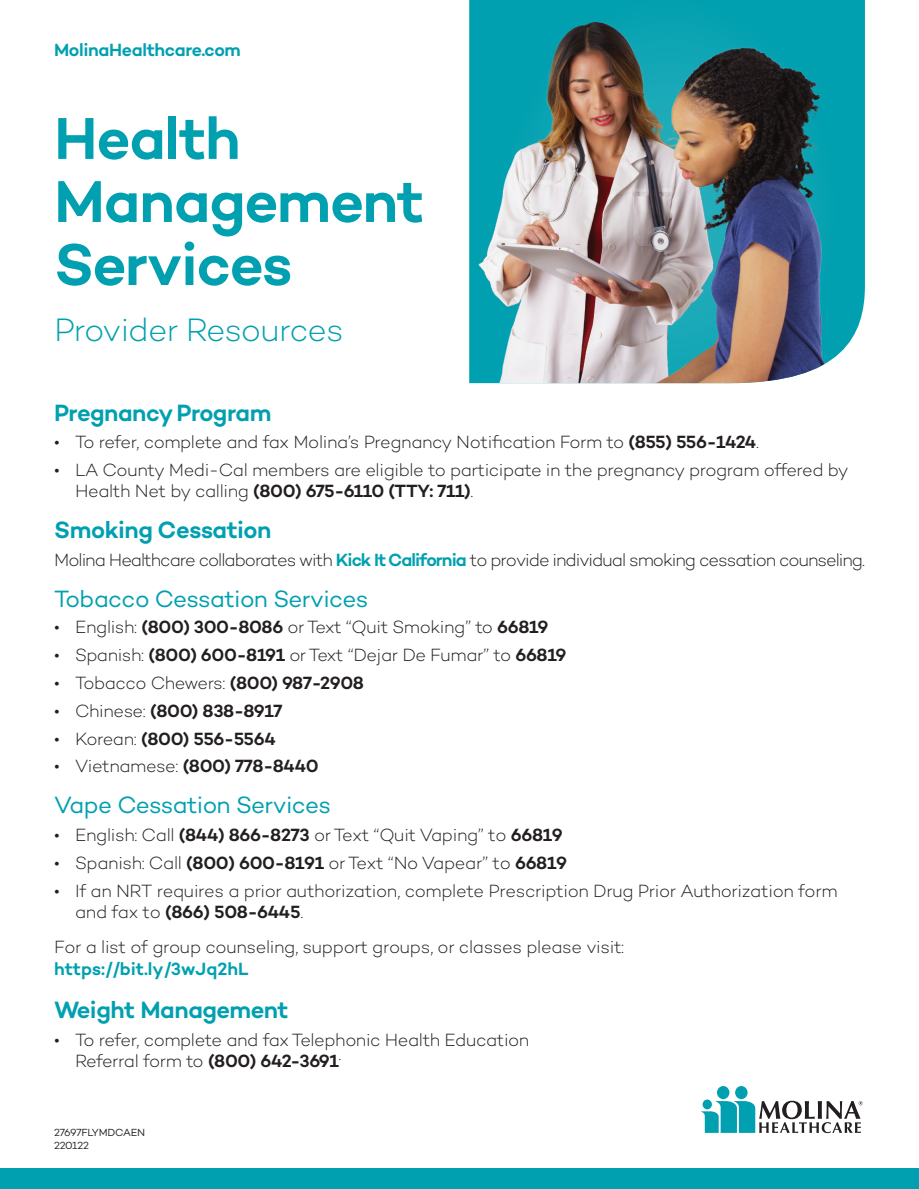
<style>
.page{position:relative;width:919px;height:1189px;background:#fff}
.page>*{position:absolute;margin:0;border:0;box-sizing:border-box;transform-origin:0 0}
.t1{font:600 60px/63px "Campton";letter-spacing:-.02em;color:#00a0b0}
.t2{font:300 33px "Campton";letter-spacing:-.03em;color:#00a0b0}
.t3{font:600 24px "Campton";letter-spacing:-.02em;color:#00a0b0}
.t4{font:24px "Campton";letter-spacing:-.03em;color:#00a0b0}
.t5{font:300 18px/21px "Campton";letter-spacing:-.02em;color:#231f20}
.t6{font:300 18px "Campton";letter-spacing:-.055em;color:#231f20}
.t7{font:600 18px "Campton";letter-spacing:-.02em;color:#231f20}
.t8{font:600 18px "Campton";color:#00a0b0}
.t9{font:600 18px "Campton";letter-spacing:-.02em;color:#00a0b0}
.t10{font:10.5px/12.6px "Campton";letter-spacing:-.02em;color:#231f20}
.s1{font-weight:600}
.s2{font-weight:600;color:#00a0b0}
.s3{font-weight:300}
</style>
<div class="page">
<svg style="left:734px;top:1085px;width:13px;height:13px"></svg>
<svg style="left:716px;top:1085px;width:13px;height:13px"></svg>
<svg style="left:701px;top:1100px;width:161px;height:32px"></svg>
<div style="left:702px;top:1099px;width:9px;height:9px;background:#00a0b0;border-radius:50%"></div>
<div style="left:0;top:1167px;width:918px;height:21px;background:#00a0b0"></div>
<img style="left:469px;top:3px;width:395px;height:380px">
<p class="t9" style="left:54px;top:39px;width:188px">MolinaHealthcare.com</p>
<h1 class="t1" style="left:54px;top:105px;width:371px">Health<br>Management<br>Services</h1>
<h1 class="t2" style="left:54px;top:309px;width:291px">Provider Resources</h1>
<h2 class="t3" style="left:54px;top:397px;width:219px">Pregnancy Program</h2>
<p class="t5" style="left:54px;top:431px;width:706px">• To refer, complete and fax Molina’s Pregnancy Notification Form to <span class="s1">(855) 556-1424</span>.</p>
<p class="t5" style="left:75px;top:459px;width:774px;text-indent:-21px">• LA County Medi-Cal members are eligible to participate in the pregnancy program offered by<br>Health Net by calling <span class="s1">(800) 675-6110 (TTY: 711)</span>.</p>
<h3 class="t3" style="left:54px;top:514px;width:219px">Smoking Cessation</h3>
<p class="t6" style="left:54px;top:548px;width:812px">Molina Healthcare collaborates with <span class="s2">Kick It California</span> to provide individual smoking cessation counseling.</p>
<h3 class="t4" style="left:54px;top:583px;width:316px">Tobacco Cessation Services</h3>
<p class="t5" style="left:54px;top:616px;width:495px">• English: <span class="s1">(800) 300-8086</span> or Text “Quit Smoking” to <span class="s1">66819</span></p>
<p class="t5" style="left:54px;top:644px;width:513px">• Spanish: <span class="s1">(800) 600-8191</span> or Text “Dejar De Fumar” to <span class="s1">66819</span></p>
<p class="t5" style="left:54px;top:672px;width:311px">• Tobacco Chewers: <span class="s1">(800) 987-2908</span></p>
<p class="t7" style="left:54px;top:699px;width:230px"><span class="s3">• Chinese:</span> (800) 838-8917</p>
<p class="t7" style="left:54px;top:726px;width:223px"><span class="s3">• Korean:</span> (800) 556-5564</p>
<p class="t7" style="left:54px;top:754px;width:266px"><span class="s3">• Vietnamese:</span> (800) 778-8440</p>
<h3 class="t4" style="left:54px;top:789px;width:278px">Vape Cessation Services</h3>
<p class="t5" style="left:54px;top:824px;width:510px">• English: Call <span class="s1">(844) 866-8273</span> or Text “Quit Vaping” to <span class="s1">66819</span></p>
<p class="t5" style="left:54px;top:851px;width:514px">• Spanish: Call <span class="s1">(800) 600-8191</span> or Text “No Vapear” to <span class="s1">66819</span></p>
<p class="t5" style="left:75px;top:879px;width:763px;text-indent:-21px">• If an NRT requires a prior authorization, complete Prescription Drug Prior Authorization form and fax to <span class="s1">(866) 508-6445</span>.</p>
<p class="t5" style="left:54px;top:935px;width:571px">For a list of group counseling, support groups, or classes please visit:</p>
<p class="t8" style="left:54px;top:957px;width:196px">https://bit.ly/3wJq2hL</p>
<h2 class="t3" style="left:54px;top:994px;width:236px">Weight Management</h2>
<p class="t5" style="left:75px;top:1028px;width:455px;text-indent:-21px">• To refer, complete and fax Telephonic Health Education<br>Referral form to <span class="s1">(800) 642-3691</span>.</p>
<p class="t10" style="left:54px;top:1125px;width:92px">27697FLYMDCAEN<br>220122</p>
</div>
